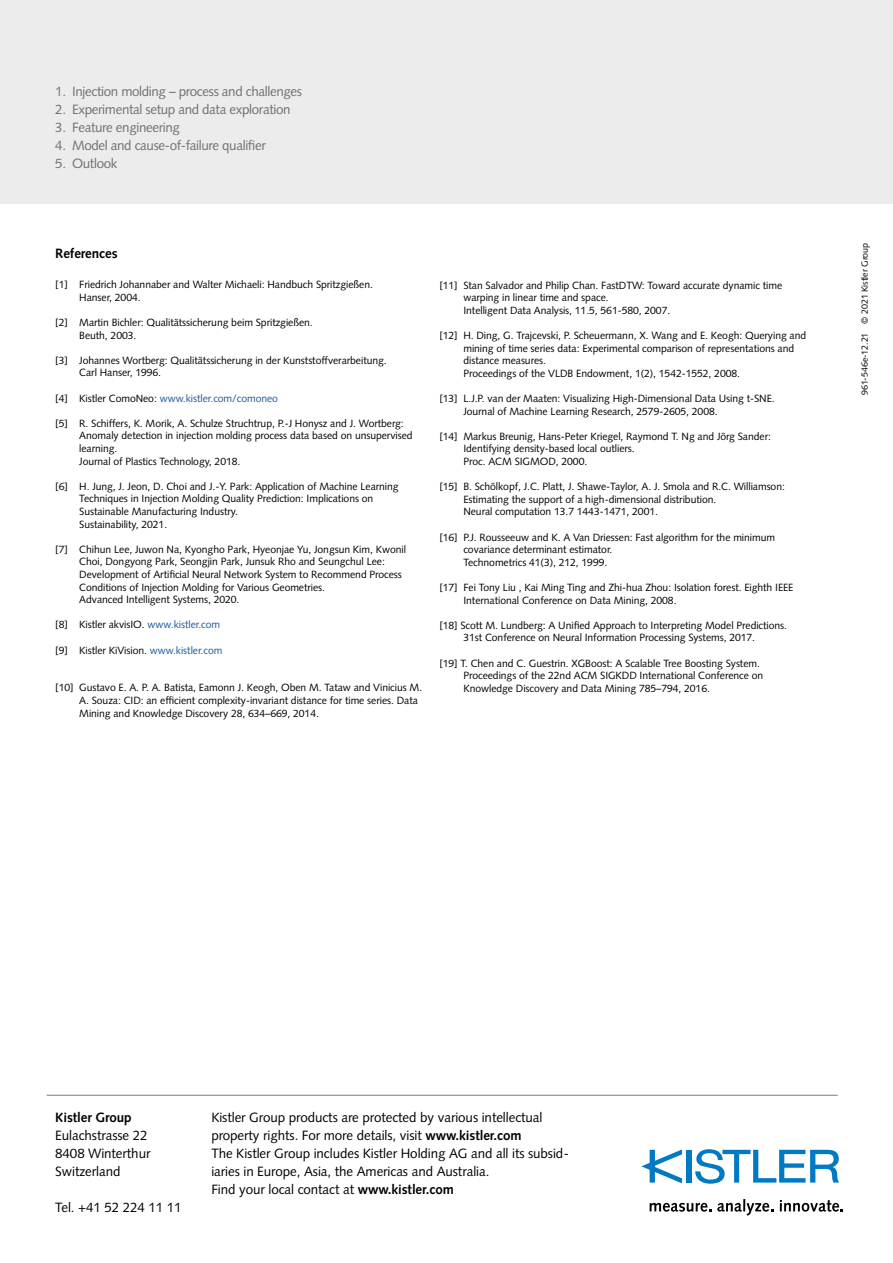
<style>
.page{position:relative;width:893px;height:1263px;background:#fff}
.page>*{position:absolute;margin:0;border:0;box-sizing:border-box;transform-origin:0 0}
.t1{font:13.5px/18px "Syntax LT Std";letter-spacing:-.005em;color:#000}
.t2{font:13.5px "Syntax LT Std";letter-spacing:-.025em;color:#6f7070}
.t3{font:700 13.5px "Syntax LT Std";letter-spacing:-.005em;color:#000}
.t4{font:10.5px/12.6px "Syntax LT Std";letter-spacing:-.005em;color:#000}
.t5{font:10.5px "Syntax LT Std";letter-spacing:-.005em;color:#1b5899}
.t6{font:9px "Syntax LT Std";letter-spacing:-.005em;color:#000}
.s1{color:#000}
.s2{color:#1b5899}
.s3{font-weight:700}
</style>
<div class="page">
<div style="left:686px;top:1150px;width:5px;height:32px;background:#007ac2"></div>
<svg style="left:695px;top:1149px;width:144px;height:35px"></svg>
<svg style="left:641px;top:1149px;width:41px;height:34px"></svg>
<svg style="left:650px;top:1203px;width:61px;height:9px"></svg>
<svg style="left:717px;top:1199px;width:56px;height:16px"></svg>
<svg style="left:780px;top:1200px;width:63px;height:12px"></svg>
<hr style="left:47px;top:1095px;width:791px;height:1px;background:#000">
<div style="left:0;top:0;width:893px;height:204px;background:#ececec"></div>
<p class="t2" style="left:55px;top:83px;width:248px">1. Injection molding – process and challenges</p>
<p class="t2" style="left:55px;top:101px;width:237px">2. Experimental setup and data exploration</p>
<p class="t2" style="left:55px;top:119px;width:126px">3. Feature engineering</p>
<p class="t2" style="left:55px;top:137px;width:212px">4. Model and cause-of-failure qualifier</p>
<p class="t2" style="left:55px;top:155px;width:64px">5. Outlook</p>
<p class="t3" style="left:55px;top:245px;width:64px">References</p>
<p class="t4" style="left:79px;top:278px;width:295px;text-indent:-24px">[1] Friedrich Johannaber and Walter Michaeli: Handbuch Spritzgießen.<br>Hanser, 2004.</p>
<p class="t4" style="left:79px;top:316px;width:235px;text-indent:-24px">[2] Martin Bichler: Qualitätssicherung beim Spritzgießen.<br>Beuth, 2003.</p>
<p class="t4" style="left:79px;top:354px;width:309px;text-indent:-24px">[3] Johannes Wortberg: Qualitätssicherung in der Kunststoffverarbeitung.<br>Carl Hanser, 1996.</p>
<p class="t5" style="left:55px;top:392px;width:224px"><span class="s1">[4] Kistler ComoNeo:</span> www.kistler.com/comoneo</p>
<p class="t4" style="left:79px;top:417px;width:335px;text-indent:-24px">[5] R. Schiffers, K. Morik, A. Schulze Struchtrup, P.-J Honysz and J. Wortberg:<br>Anomaly detection in injection molding process data based on unsupervised learning.<br>Journal of Plastics Technology, 2018.</p>
<p class="t4" style="left:79px;top:480px;width:321px;text-indent:-24px">[6] H. Jung, J. Jeon, D. Choi and J.-Y. Park: Application of Machine Learning Techniques in Injection Molding Quality Prediction: Implications on Sustainable Manufacturing Industry.<br>Sustainability, 2021.</p>
<p class="t4" style="left:79px;top:543px;width:328px;text-indent:-24px">[7] Chihun Lee, Juwon Na, Kyongho Park, Hyeonjae Yu, Jongsun Kim, Kwonil Choi, Dongyong Park, Seongjin Park, Junsuk Rho and Seungchul Lee:<br>Development of Artificial Neural Network System to Recommend Process Conditions of Injection Molding for Various Geometries.<br>Advanced Intelligent Systems, 2020.</p>
<p class="t4" style="left:55px;top:618px;width:166px">[8] Kistler akvisIO. <span class="s2">www.kistler.com</span></p>
<p class="t4" style="left:55px;top:644px;width:169px">[9] Kistler KiVision. <span class="s2">www.kistler.com</span></p>
<p class="t4" style="left:79px;top:681px;width:344px;text-indent:-24px">[10] Gustavo E. A. P. A. Batista, Eamonn J. Keogh, Oben M. Tataw and Vinicius M.<br>A. Souza: CID: an efficient complexity-invariant distance for time series. Data<br>Mining and Knowledge Discovery 28, 634–669, 2014.</p>
<p class="t4" style="left:463px;top:279px;width:320px;text-indent:-24px">[11] Stan Salvador and Philip Chan. FastDTW: Toward accurate dynamic time warping in linear time and space.<br>Intelligent Data Analysis, 11.5, 561-580, 2007.</p>
<p class="t4" style="left:463px;top:329px;width:344px;text-indent:-24px">[12] H. Ding, G. Trajcevski, P. Scheuermann, X. Wang and E. Keogh: Querying and mining of time series data: Experimental comparison of representations and distance measures.<br>Proceedings of the VLDB Endowment, 1(2), 1542-1552, 2008.</p>
<p class="t4" style="left:463px;top:392px;width:313px;text-indent:-24px">[13] L.J.P. van der Maaten: Visualizing High-Dimensional Data Using t-SNE.<br>Journal of Machine Learning Research, 2579-2605, 2008.</p>
<p class="t4" style="left:463px;top:430px;width:309px;text-indent:-24px">[14] Markus Breunig, Hans-Peter Kriegel, Raymond T. Ng and Jörg Sander:<br>Identifying density-based local outliers.<br>Proc. ACM SIGMOD, 2000.</p>
<p class="t4" style="left:463px;top:480px;width:323px;text-indent:-24px">[15] B. Schölkopf, J.C. Platt, J. Shawe-Taylor, A. J. Smola and R.C. Williamson:<br>Estimating the support of a high-dimensional distribution.<br>Neural computation 13.7 1443-1471, 2001.</p>
<p class="t4" style="left:463px;top:531px;width:313px;text-indent:-24px">[16] P.J. Rousseeuw and K. A Van Driessen: Fast algorithm for the minimum covariance determinant estimator.<br>Technometrics 41(3), 212, 1999.</p>
<p class="t4" style="left:463px;top:581px;width:332px;text-indent:-24px">[17] Fei Tony Liu , Kai Ming Ting and Zhi-hua Zhou: Isolation forest. Eighth IEEE<br>International Conference on Data Mining, 2008.</p>
<p class="t4" style="left:463px;top:619px;width:325px;text-indent:-24px">[18] Scott M. Lundberg: A Unified Approach to Interpreting Model Predictions.<br>31st Conference on Neural Information Processing Systems, 2017.</p>
<p class="t4" style="left:463px;top:657px;width:301px;text-indent:-24px">[19] T. Chen and C. Guestrin. XGBoost: A Scalable Tree Boosting System.<br>Proceedings of the 22nd ACM SIGKDD International Conference on<br>Knowledge Discovery and Data Mining 785–794, 2016.</p>
<p class="t6" style="left:859px;top:395px;width:154px;rotate:-90deg">961-546e-12.21 © 2021 Kistler Group</p>
<p class="t3" style="left:55px;top:1109px;width:78px">Kistler Group</p>
<p class="t1" style="left:55px;top:1126px;width:97px">Eulachstrasse 22<br>8408 Winterthur<br>Switzerland</p>
<p class="t1" style="left:55px;top:1198px;width:128px">Tel. +41 52 224 11 11</p>
<p class="t1" style="left:211px;top:1108px;width:359px">Kistler Group products are protected by various intellectual property rights. For more details, visit <span class="s3">www.kistler.com<br></span>The Kistler Group includes Kistler Holding AG and all its subsid&shy;iaries in Europe, Asia, the Americas and Australia.<br>Find your local contact at <span class="s3">www.kistler.com</span></p>
</div>
